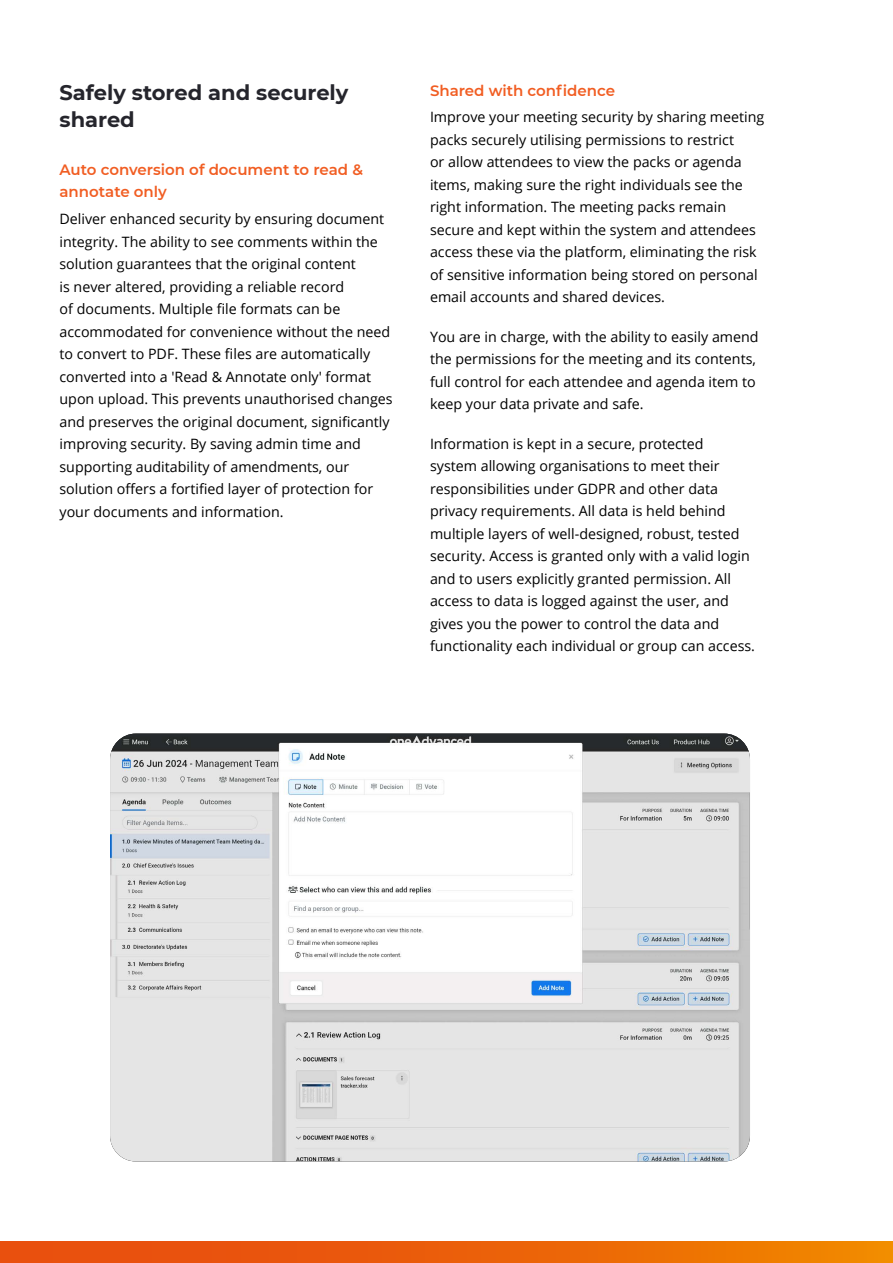
<style>
.page{position:relative;width:893px;height:1263px;background:#fff}
.page>*{position:absolute;margin:0;border:0;box-sizing:border-box;transform-origin:0 0}
.t1{font:700 21px/27px "Montserrat";color:#25252c}
.t2{font:600 15px/22.5px "Montserrat";color:#f15d22}
.t3{font:14.25px/22.5px "Open Sans";color:#000}
</style>
<div class="page">
<div style="left:0;top:1242px;width:893px;height:21px;background:linear-gradient(to right,#e74511,#f08200)"></div>
<img style="left:110px;top:733px;width:640px;height:428px">
<h1 class="t1" style="left:60px;top:78px;width:290px">Safely stored and securely shared</h1>
<p class="t2" style="left:60px;top:158px;width:305px">Auto conversion of document to read &amp; annotate only</p>
<p class="t3" style="left:60px;top:207px;width:335px">Deliver enhanced security by ensuring document integrity. The ability to see comments within the solution guarantees that the original content<br>is never altered, providing a reliable record<br>of documents. Multiple file formats can be accommodated for convenience without the need to convert to PDF. These files are automatically converted into a 'Read &amp; Annotate only' format upon upload. This prevents unauthorised changes and preserves the original document, significantly improving security. By saving admin time and supporting auditability of amendments, our solution offers a fortified layer of protection for your documents and information.</p>
<p class="t2" style="left:430px;top:78px;width:187px">Shared with confidence</p>
<p class="t3" style="left:430px;top:106px;width:336px">Improve your meeting security by sharing meeting packs securely utilising permissions to restrict<br>or allow attendees to view the packs or agenda items, making sure the right individuals see the right information. The meeting packs remain secure and kept within the system and attendees access these via the platform, eliminating the risk of sensitive information being stored on personal email accounts and shared devices.</p>
<p class="t3" style="left:430px;top:325px;width:330px">You are in charge, with the ability to easily amend the permissions for the meeting and its contents, full control for each attendee and agenda item to keep your data private and safe.</p>
<p class="t3" style="left:430px;top:432px;width:327px">Information is kept in a secure, protected<br>system allowing organisations to meet their responsibilities under GDPR and other data privacy requirements. All data is held behind multiple layers of well-designed, robust, tested security. Access is granted only with a valid login and to users explicitly granted permission. All access to data is logged against the user, and gives you the power to control the data and functionality each individual or group can access.</p>
</div>
